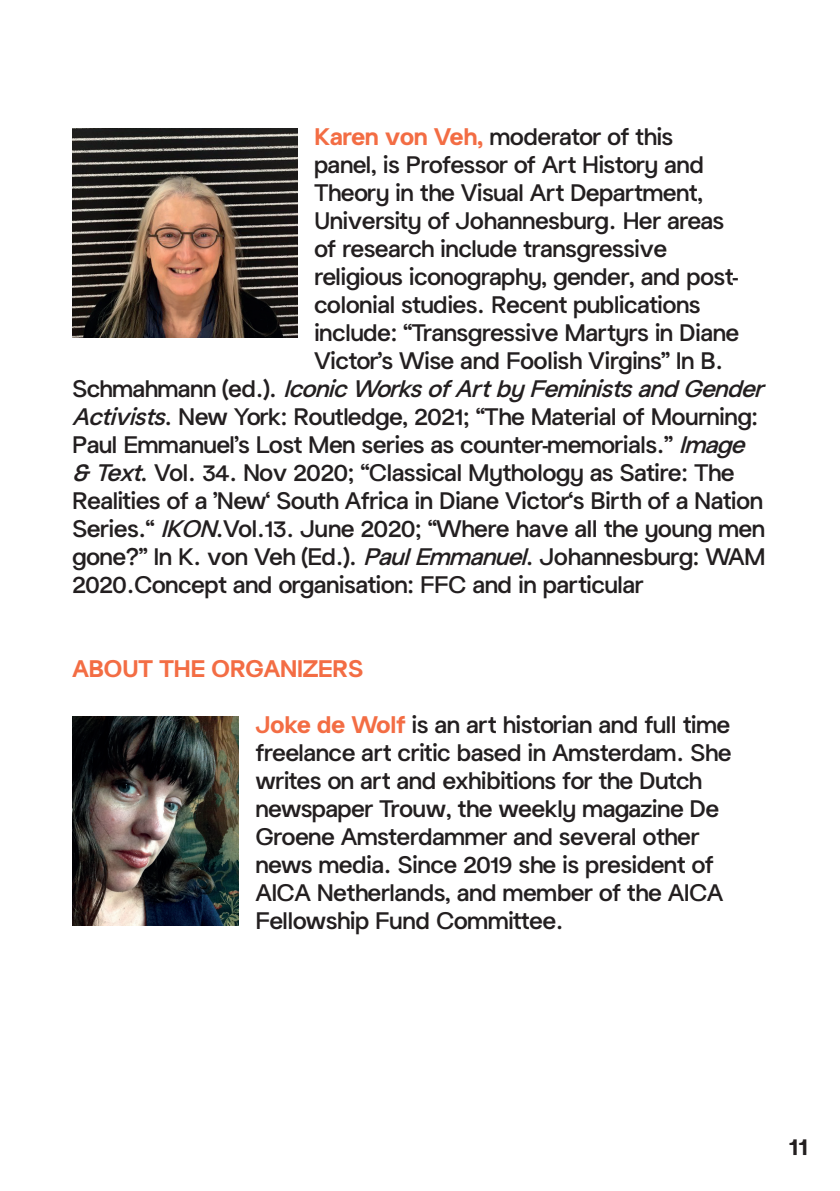
<style>
.page{position:relative;width:840px;height:1191px;background:#fff}
.page>*{position:absolute;margin:0;border:0;box-sizing:border-box;transform-origin:0 0}
.t1{font:500 24px/28px "FT Polar";letter-spacing:-.03em;color:#231f20}
.t2{font:italic 500 24px "FT Polar";color:#231f20}
.t3{font:700 24px "FT Polar";letter-spacing:-.03em;color:#f36d44}
.t4{font:700 24px "FT Polar";color:#231f20}
.s1{font-weight:700;color:#f36d44}
.s2{font-family:"Futura"}
.s3{font-style:normal}
.s4{font-style:italic}
</style>
<div class="page">
<img style="left:72px;top:716px;width:166px;height:209px">
<img style="left:72px;top:128px;width:225px;height:209px">
<p class="t1" style="left:314px;top:123px;width:361px"><span class="s1">Karen von Veh,</span> moderator of this</p>
<p class="t1" style="left:314px;top:151px;width:391px">panel, is Professor of Art History and</p>
<p class="t1" style="left:314px;top:179px;width:390px">Theory in the Visual Art Department,</p>
<p class="t1" style="left:314px;top:207px;width:412px">University of Johannesburg. Her areas</p>
<p class="t1" style="left:314px;top:235px;width:354px">of research include transgressive</p>
<p class="t1" style="left:314px;top:263px;width:425px">religious iconography, gender, and post<span class="s2">-</span></p>
<p class="t1" style="left:314px;top:291px;width:388px">colonial studies. Recent publications</p>
<p class="t1" style="left:314px;top:319px;width:426px">include: “Transgressive Martyrs in Diane</p>
<p class="t1" style="left:314px;top:347px;width:411px">Victor’s Wise and Foolish Virgins” In B.</p>
<p class="t2" style="left:72px;top:373px;width:700px"><span class="s3">S c h m a h m a n n ( e d . ) .</span> IconicWorksofArtbyFeministsandGender</p>
<p class="t1" style="left:72px;top:403px;width:687px"><span class="s4">Activists</span>. New York: Routledge, 2021; “The Material of Mourning:</p>
<p class="t1" style="left:72px;top:431px;width:681px">Paul Emmanuel’s Lost Men series as counter<span class="s2">-</span>memorials.” <span class="s4">Image</span></p>
<p class="t1" style="left:72px;top:459px;width:664px"><span class="s4">&amp;Text</span>. Vol. 34. Nov 2020; “Classical Mythology as Satire: The</p>
<p class="t1" style="left:72px;top:487px;width:692px">Realities of a 'New‘ South Africa in Diane Victor‘s Birth of a Nation</p>
<p class="t1" style="left:72px;top:515px;width:694px">Series.“ <span class="s4">IKON</span>.Vol.13. June 2020; “Where have all the young men</p>
<p class="t1" style="left:72px;top:543px;width:694px">gone?” In K. von Veh (Ed.). <span class="s4">PaulEmmanuel</span>. Johannesburg: WAM</p>
<p class="t1" style="left:72px;top:571px;width:572px">2020.Concept and organisation: FFC and in particular</p>
<p class="t3" style="left:72px;top:653px;width:293px">ABOUT THE ORGANIZERS</p>
<p class="t1" style="left:255px;top:711px;width:477px"><span class="s1">Joke de Wolf</span> is an art historian and full time freelance art critic based in Amsterdam. She writes on art and exhibitions for the Dutch newspaper Trouw, the weekly magazine De Groene Amsterdammer and several other news media. Since 2019 she is president of AICA Netherlands, and member of the AICA Fellowship Fund Committee.</p>
<p class="t4" style="left:788px;top:1130px;width:21px">11</p>
</div>
